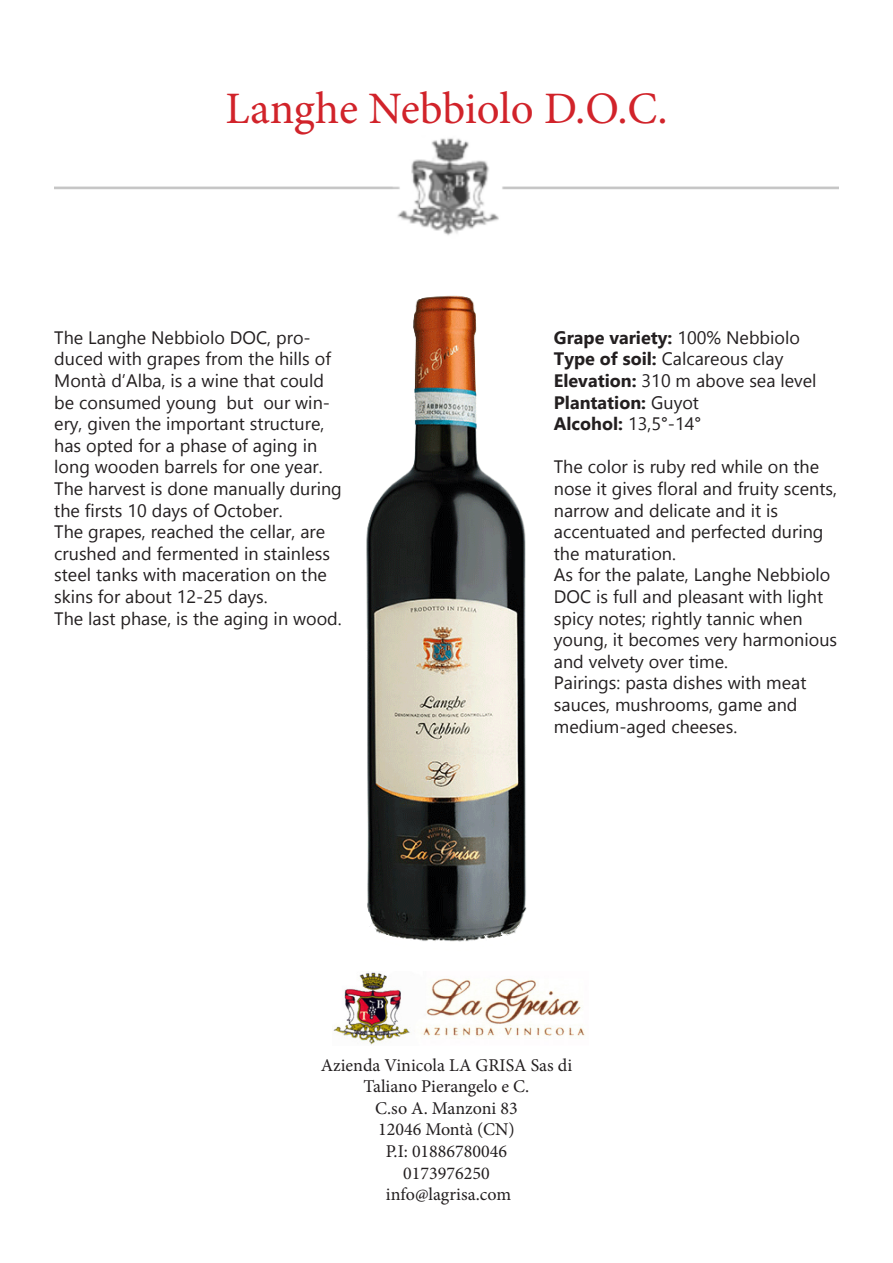
<style>
.page{position:relative;width:893px;height:1263px;background:#fff}
.page>*{position:absolute;margin:0;border:0;box-sizing:border-box;transform-origin:0 0}
.t1{font:45px "Minion Pro";letter-spacing:-.005em;color:#d1232a}
.t2{font:18px/21.6px "Gadugi";color:#231f20}
.t3{font:18px/21.6px "Minion Pro";color:#231f20;text-align:center}
.t4{font:700 18px "Gadugi";color:#231f20}
.s1{font-weight:400}
.s2{font-weight:700}
</style>
<div class="page">
<img style="left:54px;top:138px;width:785px;height:98px">
<img style="left:333px;top:972px;width:252px;height:73px">
<img style="left:366px;top:295px;width:161px;height:647px">
<p class="t1" style="left:225px;top:79px;width:444px">Langhe Nebbiolo D.O.C.</p>
<p class="t2" style="left:54px;top:326px;width:278px">The Langhe Nebbiolo DOC, pro&shy;duced with grapes from the hills of<br>Montà d’Alba, is a wine that could be consumed young but our win&shy;ery, given the important structure, has opted for a phase of aging in long wooden barrels for one year.</p>
<p class="t2" style="left:54px;top:478px;width:289px">The harvest is done manually during the firsts 10 days of October.</p>
<p class="t2" style="left:54px;top:521px;width:277px">The grapes, reached the cellar, are crushed and fermented in stainless steel tanks with maceration on the skins for about 12-25 days.</p>
<p class="t2" style="left:54px;top:607px;width:289px">The last phase, is the aging in wood.</p>
<p class="t4" style="left:554px;top:326px;width:248px">Grape variety: <span class="s1">100% Nebbiolo</span></p>
<p class="t2" style="left:554px;top:348px;width:231px"><span class="s2">Type of soil:</span> Calcareous clay</p>
<p class="t2" style="left:554px;top:370px;width:264px"><span class="s2">Elevation:</span> 310 m above sea level</p>
<p class="t4" style="left:554px;top:391px;width:147px">Plantation: <span class="s1">Guyot</span></p>
<p class="t2" style="left:554px;top:413px;width:149px"><span class="s2">Alcohol:</span> 13,5°-14°</p>
<p class="t2" style="left:554px;top:456px;width:267px">The color is ruby red while on the</p>
<p class="t2" style="left:554px;top:478px;width:285px">nose it gives floral and fruity scents,</p>
<p class="t2" style="left:554px;top:499px;width:226px">narrow and delicate and it is</p>
<p class="t2" style="left:554px;top:521px;width:271px">accentuated and perfected during</p>
<p class="t2" style="left:554px;top:542px;width:124px">the maturation.</p>
<p class="t2" style="left:554px;top:564px;width:278px">As for the palate, Langhe Nebbiolo</p>
<p class="t2" style="left:554px;top:586px;width:271px">DOC is full and pleasant with light</p>
<p class="t2" style="left:554px;top:607px;width:250px">spicy notes; rightly tannic when</p>
<p class="t2" style="left:554px;top:629px;width:285px">young, it becomes very harmonious</p>
<p class="t2" style="left:554px;top:650px;width:176px">and velvety over time.</p>
<p class="t2" style="left:554px;top:672px;width:254px">Pairings: pasta dishes with meat</p>
<p class="t2" style="left:554px;top:694px;width:245px">sauces, mushrooms, game and</p>
<p class="t2" style="left:554px;top:715px;width:185px">medium-aged cheeses.</p>
<p class="t3" style="left:321px;top:1054px;width:253px">Azienda Vinicola LA GRISA Sas di<br>Taliano Pierangelo e C.<br>C.so A. Manzoni 83<br>12046 Montà (CN)<br>P.I: 01886780046<br>0173976250<br>info@lagrisa.com</p>
</div>
